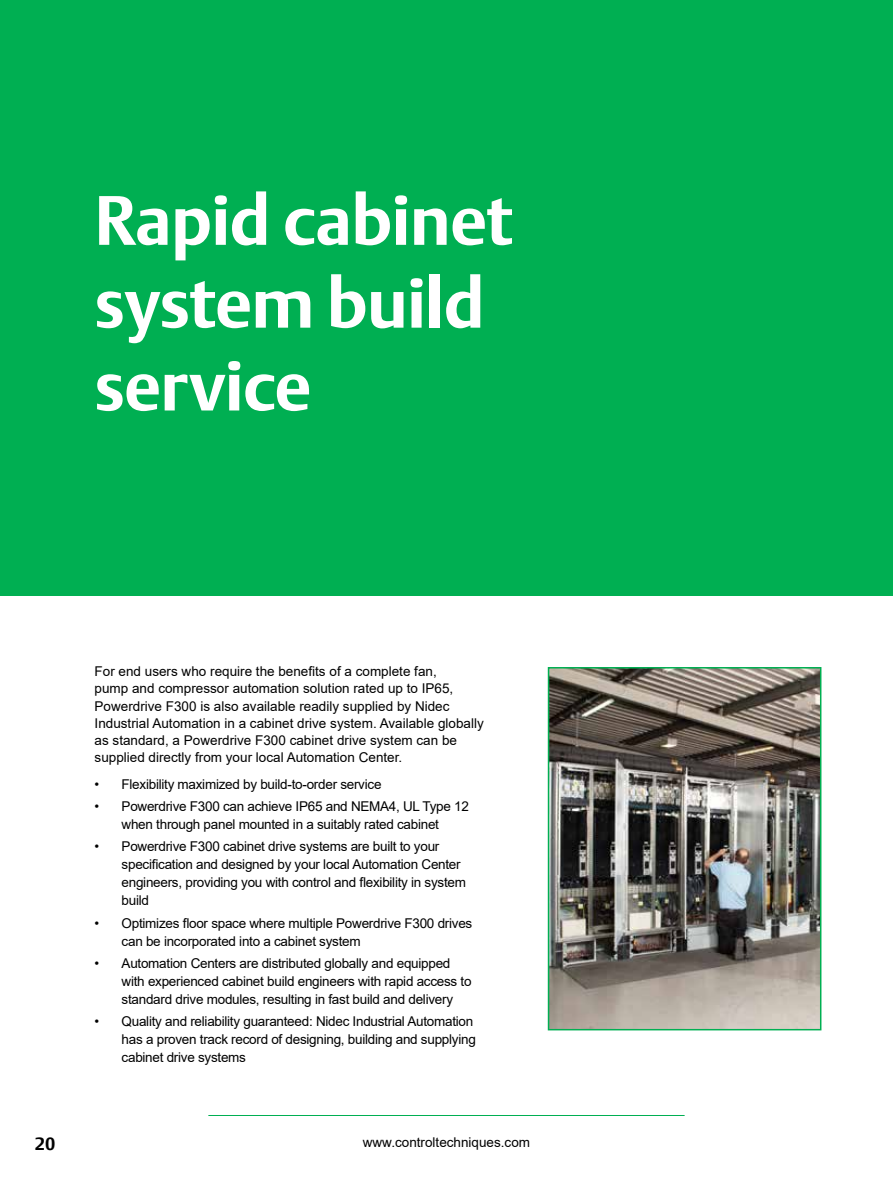
<style>
.page{position:relative;width:893px;height:1191px;background:#fff}
.page>*{position:absolute;margin:0;border:0;box-sizing:border-box;transform-origin:0 0}
.t1{font:700 69px/82.8px "DTL Argo T";letter-spacing:-.01em;color:#fff}
.t2{font:700 18px "DTL Argo T";color:#000}
.t3{font:13.5px/18px "Arial";letter-spacing:-.02em;color:#000}
.t4{font:13.5px/17.2px "Arial";color:#000}
</style>
<div class="page">
<hr style="left:208px;top:1115px;width:477px;height:1px;background:#00af52">
<div style="left:0;top:0;width:893px;height:595px;background:#00af52"></div>
<img style="left:551px;top:670px;width:267px;height:357px">
<div style="left:548px;top:667px;width:273px;height:363px;border:2px solid #00af52"></div>
<h1 class="t1" style="left:95px;top:178px;width:420px">Rapid cabinet system build service</h1>
<p class="t4" style="left:95px;top:662px;width:391px">For end users who require the benefits of a complete fan,<br>pump and compressor automation solution rated up to IP65, Powerdrive F300 is also available readily supplied by Nidec Industrial Automation in a cabinet drive system. Available globally as standard, a Powerdrive F300 cabinet drive system can be supplied directly from your local Automation Center.</p>
<p class="t3" style="left:95px;top:775px;width:288px">• Flexibility maximized by build-to-order service</p>
<p class="t3" style="left:95px;top:797px;width:376px;text-align:center">• Powerdrive F300 can achieve IP65 and NEMA4, UL Type 12 when through panel mounted in a suitably rated cabinet</p>
<p class="t3" style="left:122px;top:837px;width:346px;text-indent:-27px">• Powerdrive F300 cabinet drive systems are built to your specification and designed by your local Automation Center engineers, providing you with control and flexibility in system build</p>
<p class="t3" style="left:122px;top:913px;width:352px;text-indent:-27px">• Optimizes floor space where multiple Powerdrive F300 drives can be incorporated into a cabinet system</p>
<p class="t3" style="left:122px;top:954px;width:351px;text-indent:-27px">• Automation Centers are distributed globally and equipped with experienced cabinet build engineers with rapid access to standard drive modules, resulting in fast build and delivery</p>
<p class="t3" style="left:122px;top:1012px;width:356px;text-indent:-27px">• Quality and reliability guaranteed: Nidec Industrial Automation has a proven track record of designing, building and supplying cabinet drive systems</p>
<h2 class="t2" style="left:35px;top:1132px;width:22px">20</h2>
<p class="t4" style="left:363px;top:1133px;width:169px">www.controltechniques.com</p>
</div>
